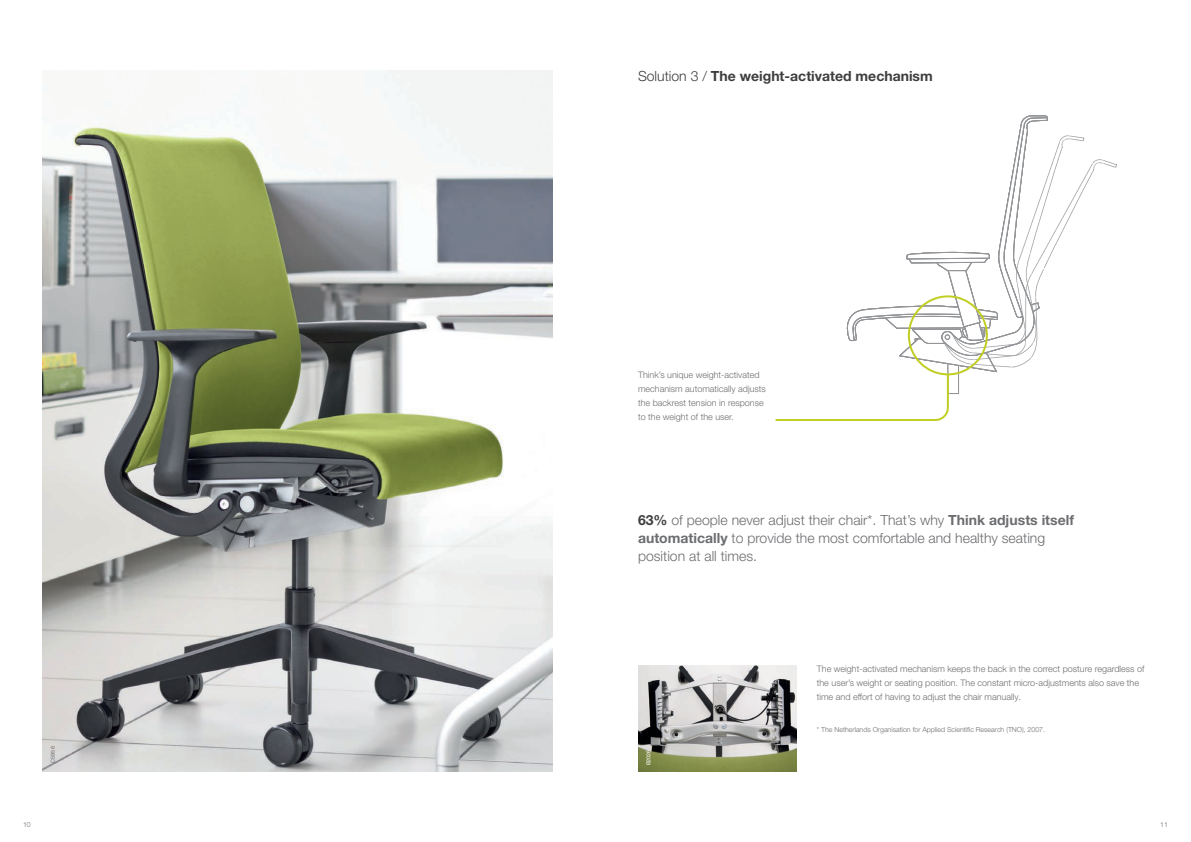
<style>
.page{position:relative;width:1191px;height:842px;background:#fff}
.page>*{position:absolute;margin:0;border:0;box-sizing:border-box;transform-origin:0 0}
.t1{font:300 14px/18px "Helvetica Neue LT Pro";color:#6c6d70}
.t2{font:700 14px "Helvetica Neue LT Pro";color:#3e3e3f}
.t3{font:300 9px/14px "Helvetica Neue LT Pro";color:#6c6d70}
.t4{font:300 7px "Helvetica Neue LT Pro";color:#6c6d70}
.t5{font:5.5px "Helvetica Neue LT Pro";color:#6c6d70}
.t6{font:5.5px "Helvetica Neue LT Pro";color:#fff}
.s1{font-weight:300}
.s2{font-weight:700;color:#3e3e3f}
.s3{font-weight:700}
</style>
<div class="page">
<img style="left:43px;top:71px;width:510px;height:700px">
<img style="left:638px;top:665px;width:159px;height:106px">
<svg style="left:775px;top:115px;width:342px;height:306px"></svg>
<div style="left:908px;top:295px;width:79px;height:80px;border:2px solid #c1ce23;border-radius:50%"></div>
<h1 class="t2" style="left:638px;top:67px;width:296px"><span class="s1">Solution 3 /</span> The weight-activated mechanism</h1>
<p class="t3" style="left:638px;top:368px;width:129px">Think’s unique weight-activated mechanism automatically adjusts the backrest tension in response to the weight of the user.</p>
<h1 class="t1" style="left:638px;top:511px;width:437px"><span class="s2">63%</span> of people never adjust their chair*. That’s why <span class="s3">Think adjusts itself automatically</span> to provide the most comfortable and healthy seating position at all times.</h1>
<p class="t5" style="left:50px;top:763px;width:18px;rotate:-90deg">C5956</p>
<p class="t6" style="left:645px;top:765px;width:17px;rotate:-90deg">B2026</p>
<p class="t3" style="left:817px;top:661px;width:329px">The weight-activated mechanism keeps the back in the correct posture regardless of the user’s weight or seating position. The constant micro-adjustments also save the time and effort of having to adjust the chair manually.</p>
<p class="t4" style="left:817px;top:725px;width:230px">* The Netherlands Organisation for Applied Scientific Research (TNO), 2007.</p>
<p class="t4" style="left:23px;top:820px;width:9px">10</p>
<p class="t4" style="left:1160px;top:820px;width:9px">11</p>
</div>
